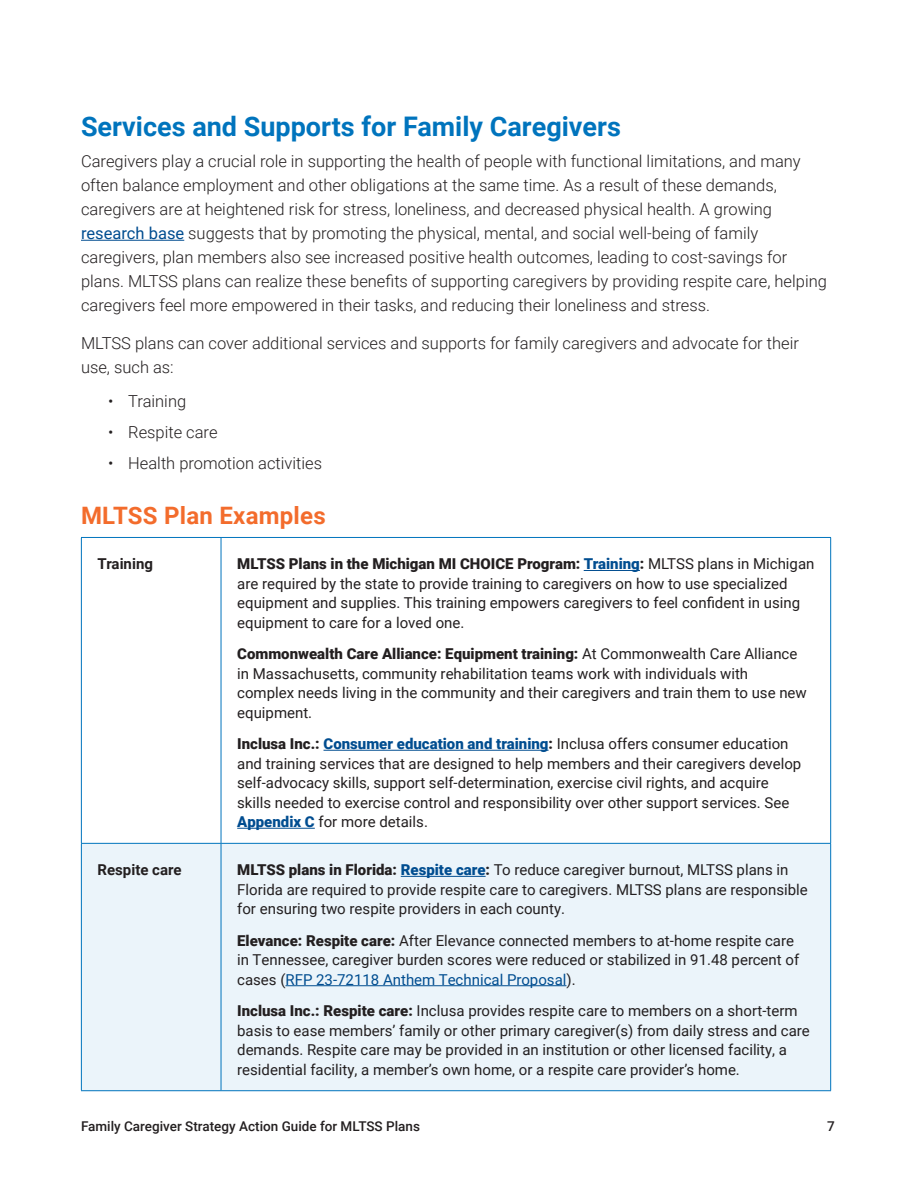
<style>
.page{position:relative;width:918px;height:1188px;background:#fff}
.page>*{position:absolute;margin:0;border:0;box-sizing:border-box;transform-origin:0 0}
.Headling_2{font:700 27px "Roboto";color:#0074bd}
.Heading_3{font:700 24px "Roboto";letter-spacing:.01em;color:#f36c2c}
.Body{font:300 16.5px/24px "Roboto";color:#231f20}
.Table_Body{font:15px/19.5px "Roboto";color:#231f20}
.Table_Body-2{font:700 15px "Roboto";color:#231f20}
.t1{font:500 13.5px "Roboto";color:#231f20}
.s1{font-weight:400;color:#004d90}
.s2{font-weight:900}
.s3{font-weight:900;color:#004d90}
.s4{color:#004d90}
</style>
<div class="page">
<hr style="left:81px;top:240px;width:103px;height:1px;background:#004d90">
<div style="left:82px;top:844px;width:748px;height:246px;background:#ebf4fa"></div>
<hr style="left:81px;top:537px;width:140px;height:1px;background:#0074bd">
<hr style="left:81px;top:538px;width:1px;height:305px;background:#0074bd">
<hr style="left:221px;top:537px;width:610px;height:1px;background:#0074bd">
<hr style="left:221px;top:538px;width:1px;height:305px;background:#0074bd">
<hr style="left:830px;top:538px;width:1px;height:305px;background:#0074bd">
<hr style="left:81px;top:843px;width:140px;height:1px;background:#0074bd">
<hr style="left:81px;top:844px;width:1px;height:246px;background:#0074bd">
<hr style="left:221px;top:843px;width:610px;height:1px;background:#0074bd">
<hr style="left:221px;top:844px;width:1px;height:246px;background:#0074bd">
<hr style="left:830px;top:844px;width:1px;height:246px;background:#0074bd">
<hr style="left:81px;top:1090px;width:140px;height:1px;background:#0074bd">
<hr style="left:221px;top:1090px;width:610px;height:1px;background:#0074bd">
<hr style="left:584px;top:570px;width:56px;height:1px;background:#004d90">
<hr style="left:324px;top:750px;width:225px;height:1px;background:#004d90">
<hr style="left:237px;top:828px;width:78px;height:1px;background:#004d90">
<hr style="left:401px;top:876px;width:85px;height:1px;background:#004d90">
<hr style="left:285px;top:985px;width:281px;height:1px;background:#004d90">
<p class="Headling_2" style="left:81px;top:108px;width:541px">Services and Supports for Family Caregivers</p>
<p class="Body" style="left:81px;top:149px;width:747px">Caregivers play a crucial role in supporting the health of people with functional limitations, and many often balance employment and other obligations at the same time. As a result of these demands, caregivers are at heightened risk for stress, loneliness, and decreased physical health. A growing <span class="s1">research base</span> suggests that by promoting the physical, mental, and social well-being of family caregivers, plan members also see increased positive health outcomes, leading to cost-savings for plans. MLTSS plans can realize these benefits of supporting caregivers by providing respite care, helping caregivers feel more empowered in their tasks, and reducing their loneliness and stress.</p>
<p class="Body" style="left:81px;top:330px;width:719px">MLTSS plans can cover additional services and supports for family caregivers and advocate for their use, such as:</p>
<p class="Body" style="left:108px;top:389px;width:80px">• Training</p>
<p class="Body" style="left:108px;top:420px;width:111px">• Respite care</p>
<p class="Body" style="left:108px;top:450px;width:216px">• Health promotion activities</p>
<p class="Heading_3" style="left:81px;top:499px;width:246px">MLTSS Plan Examples</p>
<p class="Table_Body-2" style="left:98px;top:554px;width:57px">Training</p>
<p class="Table_Body" style="left:237px;top:554px;width:579px"><span class="s2">MLTSS Plans in the Michigan MI CHOICE Program:</span> <span class="s3">Training</span><span class="s2">:</span> MLTSS plans in Michigan are required by the state to provide training to caregivers on how to use specialized equipment and supplies. This training empowers caregivers to feel confident in using equipment to care for a loved one.</p>
<p class="Table_Body" style="left:237px;top:644px;width:571px"><span class="s2">Commonwealth Care Alliance: Equipment training:</span> At Commonwealth Care Alliance in Massachusetts, community rehabilitation teams work with individuals with complex needs living in the community and their caregivers and train them to use new equipment.</p>
<p class="Table_Body" style="left:237px;top:734px;width:566px"><span class="s2">Inclusa Inc.:</span> <span class="s3">Consumer education and training</span><span class="s2">:</span> Inclusa offers consumer education and training services that are designed to help members and their caregivers develop self-advocacy skills, support self-determination, exercise civil rights, and acquire skills needed to exercise control and responsibility over other support services. See <span class="s3">Appendix C</span> for more details.</p>
<p class="Table_Body-2" style="left:98px;top:859px;width:86px">Respite care</p>
<p class="Table_Body" style="left:237px;top:860px;width:572px"><span class="s2">MLTSS plans in Florida:</span> <span class="s3">Respite care</span><span class="s2">:</span> To reduce caregiver burnout, MLTSS plans in<br>Florida are required to provide respite care to caregivers. MLTSS plans are responsible for ensuring two respite providers in each county.</p>
<p class="Table_Body" style="left:237px;top:930px;width:564px"><span class="s2">Elevance: Respite care:</span> After Elevance connected members to at-home respite care in Tennessee, caregiver burden scores were reduced or stabilized in 91.48 percent of cases (<span class="s4">RFP 23-72118 Anthem Technical Proposal</span>).</p>
<p class="Table_Body" style="left:237px;top:1000px;width:574px"><span class="s2">Inclusa Inc.: Respite care:</span> Inclusa provides respite care to members on a short-term basis to ease members’ family or other primary caregiver(s) from daily stress and care demands. Respite care may be provided in an institution or other licensed facility, a residential facility, a member’s own home, or a respite care provider’s home.</p>
<p class="t1" style="left:81px;top:1117px;width:340px">Family Caregiver Strategy Action Guide for MLTSS Plans</p>
<p class="t1" style="left:827px;top:1117px;width:9px">7</p>
</div>
